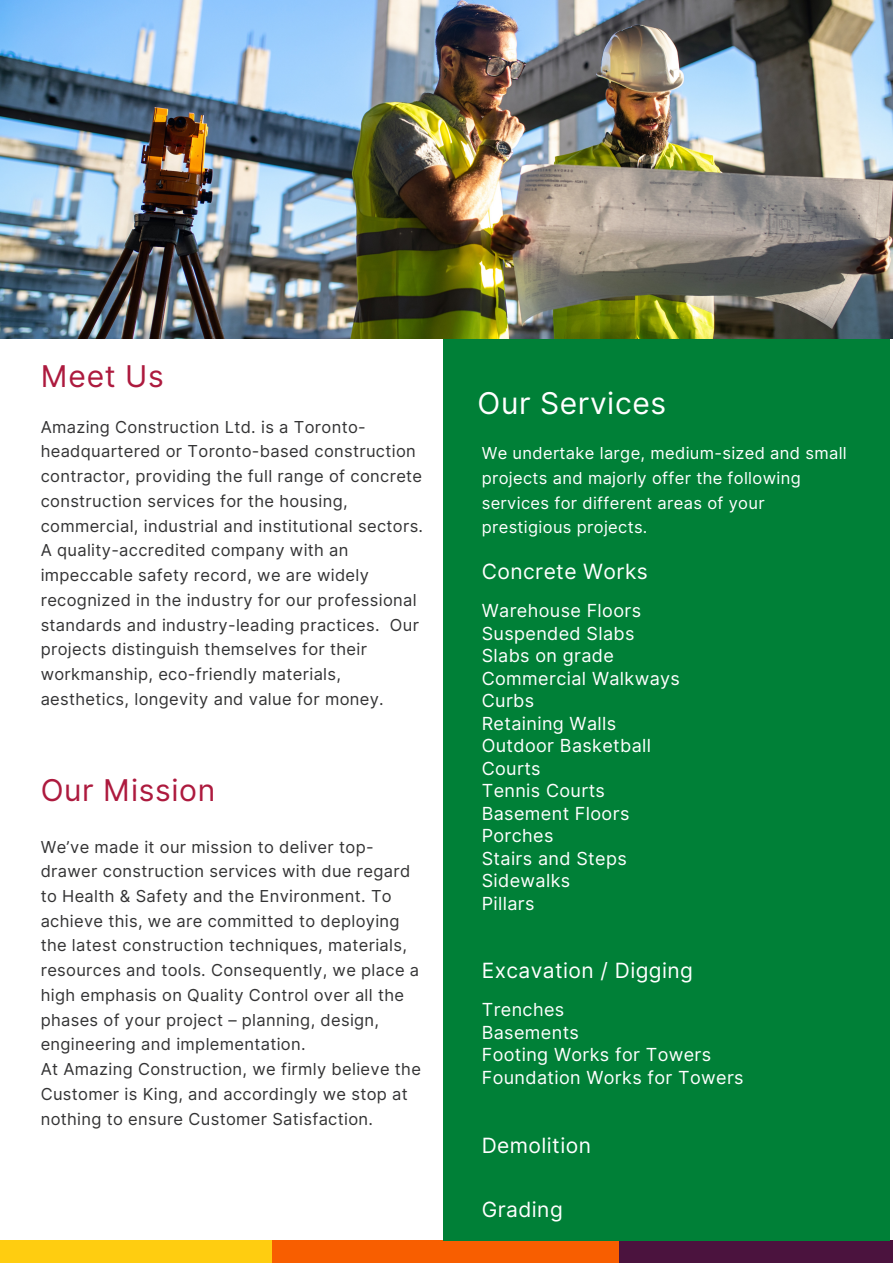
<style>
.page{position:relative;width:893px;height:1264px;background:#fff}
.page>*{position:absolute;margin:0;border:0;box-sizing:border-box;transform-origin:0 0}
.t1{font:30px "Inter";letter-spacing:.02em;color:#ad1a3e}
.t2{font:30px "Inter";letter-spacing:.02em;color:#fff}
.t3{font:21px "Inter";letter-spacing:.02em;color:#fff}
.t4{font:18px/22.5px "Inter";letter-spacing:.02em;color:#fff}
.t5{font:16.5px/24.8px "Inter";letter-spacing:.02em;color:#333334}
.t6{font:16.5px/24.8px "Inter";letter-spacing:.02em;color:#fff}
</style>
<div class="page">
<div style="left:0;top:1240px;width:272px;height:22px;background:#ffcd10"></div>
<div style="left:272px;top:1240px;width:347px;height:22px;background:#f85e00"></div>
<div style="left:619px;top:1240px;width:273px;height:22px;background:#4b133e"></div>
<img style="left:0;top:0;width:892px;height:338px">
<div style="left:443px;top:339px;width:446px;height:901px;background:#008037"></div>
<h1 class="t1" style="left:41px;top:358px;width:125px">Meet Us</h1>
<p class="t5" style="left:41px;top:414px;width:384px">Amazing Construction Ltd. is a Toronto&shy;headquartered or Toronto-based construction contractor, providing the full range of concrete construction services for the housing, commercial, industrial and institutional sectors.<br>A quality-accredited company with an impeccable safety record, we are widely recognized in the industry for our professional standards and industry-leading practices. Our projects distinguish themselves for their workmanship, eco-friendly materials, aesthetics, longevity and value for money.</p>
<h1 class="t1" style="left:41px;top:772px;width:176px">Our Mission</h1>
<p class="t5" style="left:41px;top:834px;width:382px">We’ve made it our mission to deliver top&shy;drawer construction services with due regard to Health &amp; Safety and the Environment. To achieve this, we are committed to deploying the latest construction techniques, materials, resources and tools. Consequently, we place a high emphasis on Quality Control over all the phases of your project – planning, design, engineering and implementation.<br>At Amazing Construction, we firmly believe the Customer is King, and accordingly we stop at nothing to ensure Customer Satisfaction.</p>
<h1 class="t2" style="left:477px;top:385px;width:190px">Our Services</h1>
<p class="t6" style="left:481px;top:441px;width:366px">We undertake large, medium-sized and small projects and majorly offer the following services for different areas of your prestigious projects.</p>
<p class="t3" style="left:481px;top:558px;width:168px">Concrete Works</p>
<p class="t4" style="left:481px;top:599px;width:200px">Warehouse Floors<br>Suspended Slabs<br>Slabs on grade<br>Commercial Walkways<br>Curbs<br>Retaining Walls<br>Outdoor Basketball<br>Courts<br>Tennis Courts<br>Basement Floors<br>Porches<br>Stairs and Steps<br>Sidewalks<br>Pillars</p>
<p class="t3" style="left:481px;top:957px;width:213px">Excavation / Digging</p>
<p class="t4" style="left:481px;top:998px;width:263px">Trenches<br>Basements<br>Footing Works for Towers<br>Foundation Works for Towers</p>
<p class="t3" style="left:481px;top:1132px;width:111px">Demolition</p>
<p class="t3" style="left:481px;top:1196px;width:83px">Grading</p>
</div>
